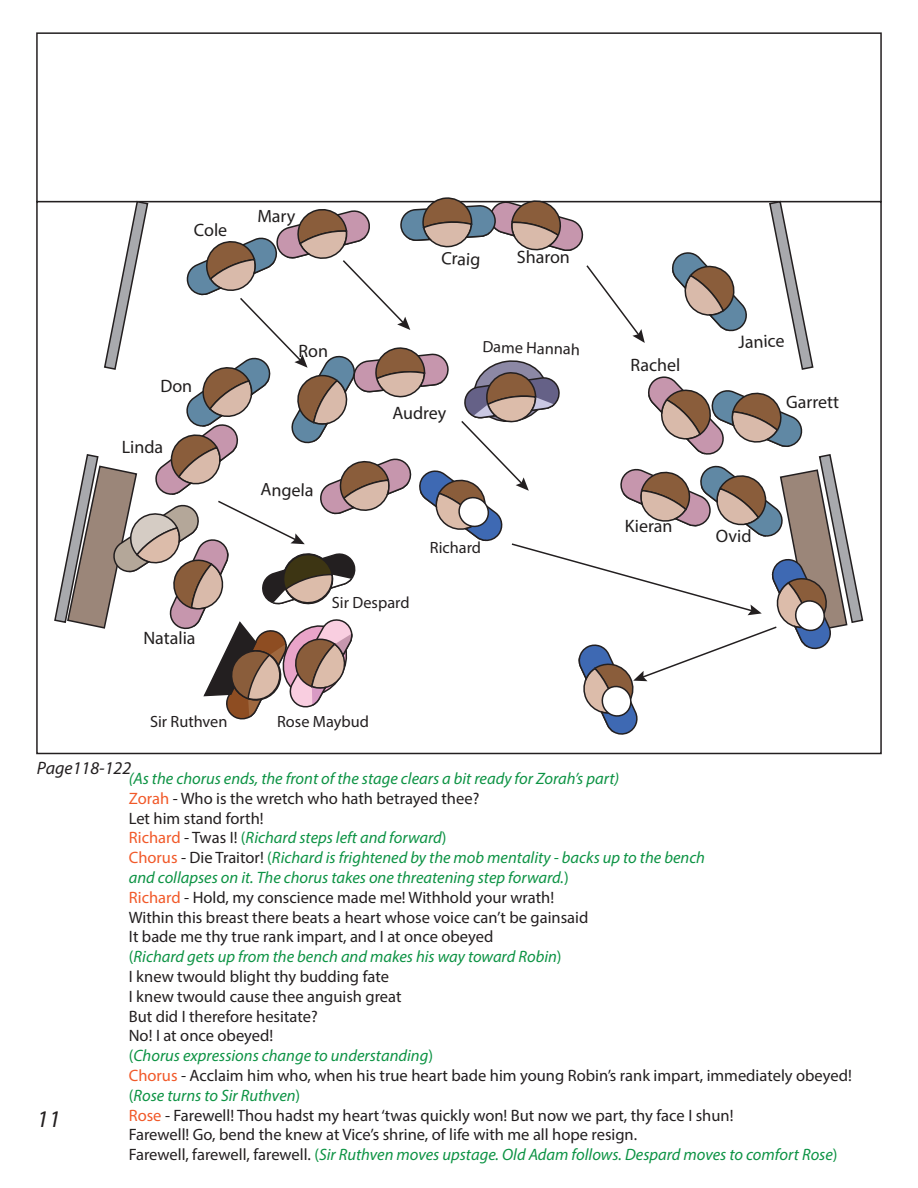
<style>
.page{position:relative;width:918px;height:1188px;background:#fff}
.page>*{position:absolute;margin:0;border:0;box-sizing:border-box;transform-origin:0 0}
.t1{font:italic 24px "Myriad Pro";color:#231f20}
.t2{font:18px "Myriad Pro";color:#211e1e}
.t3{font:italic 18px "Myriad Pro";color:#231f20}
.t4{font:16.5px/19.8px "Myriad Pro";color:#231f20}
.t5{font:16.35px "Myriad Pro";color:#231f20}
.s1{font-style:italic;color:#0d9344}
.s2{color:#f15929}
.s3{color:#0d9344}
</style>
<div class="page">
<div style="left:36px;top:32px;width:846px;height:170px;background:#fff;border:2px solid #231f20"></div>
<div style="left:36px;top:201px;width:846px;height:553px;background:#fff;border:2px solid #231f20"></div>
<svg style="left:53px;top:197px;width:811px;height:558px"></svg>
<p class="t2" style="left:194px;top:219px;width:35px">Cole</p>
<p class="t2" style="left:160px;top:375px;width:33px">Don</p>
<p class="t2" style="left:122px;top:436px;width:43px">Linda</p>
<p class="t2" style="left:143px;top:627px;width:54px">Natalia</p>
<p class="t5" style="left:150px;top:711px;width:79px">Sir Ruthven</p>
<p class="t2" style="left:258px;top:205px;width:40px;rotate:1deg">Mary</p>
<p class="t2" style="left:298px;top:339px;width:31px">Ron</p>
<p class="t2" style="left:261px;top:478px;width:54px;rotate:2deg">Angela</p>
<p class="t2" style="left:442px;top:247px;width:41px;rotate:3deg">Craig</p>
<p class="t2" style="left:517px;top:246px;width:55px">Sharon</p>
<p class="t2" style="left:392px;top:402px;width:56px">Audrey</p>
<p class="t5" style="left:483px;top:336px;width:99px;rotate:2deg">Dame Hannah</p>
<p class="t5" style="left:430px;top:538px;width:53px">Richard</p>
<p class="t5" style="left:332px;top:592px;width:79px">Sir Despard</p>
<p class="t5" style="left:277px;top:711px;width:93px">Rose Maybud</p>
<p class="t2" style="left:631px;top:354px;width:51px">Rachel</p>
<p class="t2" style="left:738px;top:331px;width:48px;rotate:-2deg">Janice</p>
<p class="t2" style="left:786px;top:391px;width:55px">Garrett</p>
<p class="t2" style="left:625px;top:515px;width:49px">Kieran</p>
<p class="t2" style="left:716px;top:525px;width:37px">Ovid</p>
<p class="t3" style="left:37px;top:756px;width:96px">Page118-122</p>
<p class="t4" style="left:129px;top:768px;width:725px"><span class="s1">(As the chorus ends, the front of the stage clears a bit ready for Zorah’s part)<br></span><span class="s2">Zorah</span> - Who is the wretch who hath betrayed thee?<br>Let him stand forth!<br><span class="s2">Richard</span> - Twas I! <span class="s3">(</span><span class="s1">Richard steps left and forward</span><span class="s3">)<br></span><span class="s2">Chorus</span> - Die Traitor! <span class="s3">(</span><span class="s1">Richard is frightened by the mob mentality - backs up to the bench<br>and collapses on it. The chorus takes one threatening step forward.</span><span class="s3">)<br></span><span class="s2">Richard</span> - Hold, my conscience made me! Withhold your wrath!<br>Within this breast there beats a heart whose voice can’t be gainsaid<br>It bade me thy true rank impart, and I at once obeyed<br><span class="s3">(</span><span class="s1">Richard gets up from the bench and makes his way toward Robin</span><span class="s3">)<br></span>I knew twould blight thy budding fate<br>I knew twould cause thee anguish great<br>But did I therefore hesitate?<br>No! I at once obeyed!<br><span class="s3">(</span><span class="s1">Chorus expressions change to understanding</span><span class="s3">)<br></span><span class="s2">Chorus</span> - Acclaim him who, when his true heart bade him young Robin’s rank impart, immediately obeyed! <span class="s3">(</span><span class="s1">Rose turns to Sir Ruthven</span><span class="s3">)<br></span><span class="s2">Rose</span> - Farewell! Thou hadst my heart ‘twas quickly won! But now we part, thy face I shun!<br>Farewell! Go, bend the knew at Vice’s shrine, of life with me all hope resign.<br>Farewell, farewell, farewell. <span class="s3">(</span><span class="s1">Sir Ruthven moves upstage. Old Adam follows. Despard moves to comfort Rose</span><span class="s3">)</span></p>
<h1 class="t1" style="left:37px;top:1104px;width:25px">11</h1>
</div>
